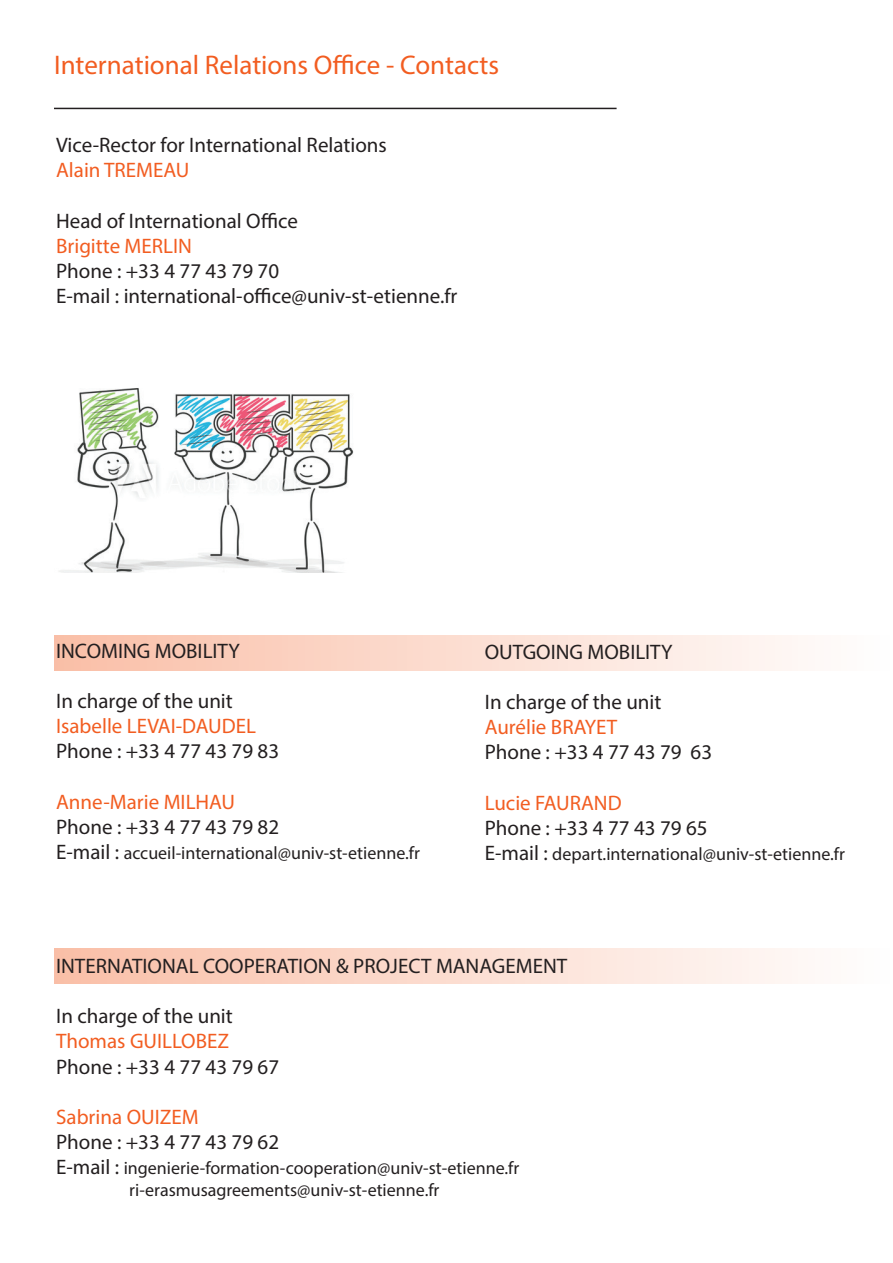
<style>
.page{position:relative;width:893px;height:1263px;background:#fff}
.page>*{position:absolute;margin:0;border:0;box-sizing:border-box;transform-origin:0 0}
.t1{font:27px "Myriad Pro";color:#f25d21}
.t2{font:21px/25.2px "Myriad Pro";color:#231f20}
.t3{font:21px "Myriad Pro";color:#f25d21}
.t4{font:18px/21.6px "Myriad Pro";color:#231f20;text-align:center}
.s1{font-size:21px}
</style>
<div class="page">
<div style="left:54px;top:635px;width:839px;height:36px;background:linear-gradient(to right,#f9bfa7,#fefefe)"></div>
<hr style="left:54px;top:108px;width:563px;height:1px;background:#231f20">
<div style="left:54px;top:948px;width:839px;height:36px;background:linear-gradient(to right,#f9bfa7,#fefefe)"></div>
<img style="left:59px;top:388px;width:295px;height:184px">
<p class="t1" style="left:54px;top:49px;width:447px">International Relations Office - Contacts</p>
<p class="t2" style="left:56px;top:132px;width:332px">Vice-Rector for International Relations</p>
<p class="t3" style="left:56px;top:157px;width:135px">Alain TREMEAU</p>
<p class="t2" style="left:56px;top:208px;width:243px">Head of International Office</p>
<p class="t3" style="left:56px;top:233px;width:137px">Brigitte MERLIN</p>
<p class="t2" style="left:56px;top:258px;width:403px">Phone : +33 4 77 43 79 70<br>E-mail : international-office@univ-st-etienne.fr</p>
<p class="t2" style="left:56px;top:638px;width:185px">INCOMING MOBILITY</p>
<p class="t2" style="left:56px;top:688px;width:178px">In charge of the unit</p>
<p class="t3" style="left:56px;top:713px;width:201px">Isabelle LEVAI-DAUDEL</p>
<p class="t2" style="left:56px;top:738px;width:224px">Phone : +33 4 77 43 79 83</p>
<p class="t3" style="left:56px;top:789px;width:180px">Anne-Marie MILHAU</p>
<p class="t2" style="left:56px;top:814px;width:224px">Phone : +33 4 77 43 79 82</p>
<p class="t4" style="left:56px;top:842px;width:365px"><span class="s1">E-mail :</span> accueil-international@univ-st-etienne.fr</p>
<p class="t2" style="left:485px;top:639px;width:189px">OUTGOING MOBILITY</p>
<p class="t2" style="left:485px;top:689px;width:178px">In charge of the unit</p>
<p class="t3" style="left:485px;top:714px;width:134px">Aurélie BRAYET</p>
<p class="t2" style="left:485px;top:739px;width:229px">Phone : +33 4 77 43 79 63</p>
<p class="t3" style="left:485px;top:790px;width:138px">Lucie FAURAND</p>
<p class="t2" style="left:485px;top:815px;width:224px">Phone : +33 4 77 43 79 65</p>
<p class="t4" style="left:485px;top:843px;width:362px"><span class="s1">E-mail :</span> depart.international@univ-st-etienne.fr</p>
<p class="t2" style="left:56px;top:953px;width:513px">INTERNATIONAL COOPERATION &amp; PROJECT MANAGEMENT</p>
<p class="t2" style="left:56px;top:1003px;width:178px">In charge of the unit</p>
<p class="t3" style="left:56px;top:1028px;width:174px">Thomas GUILLOBEZ</p>
<p class="t2" style="left:56px;top:1053px;width:224px">Phone : +33 4 77 43 79 67</p>
<p class="t3" style="left:56px;top:1104px;width:144px">Sabrina OUIZEM</p>
<p class="t2" style="left:56px;top:1129px;width:224px">Phone : +33 4 77 43 79 62</p>
<p class="t4" style="left:56px;top:1157px;width:465px"><span class="s1">E-mail :</span> ingenierie-formation-cooperation@univ-st-etienne.fr ri-erasmusagreements@univ-st-etienne.fr</p>
</div>
